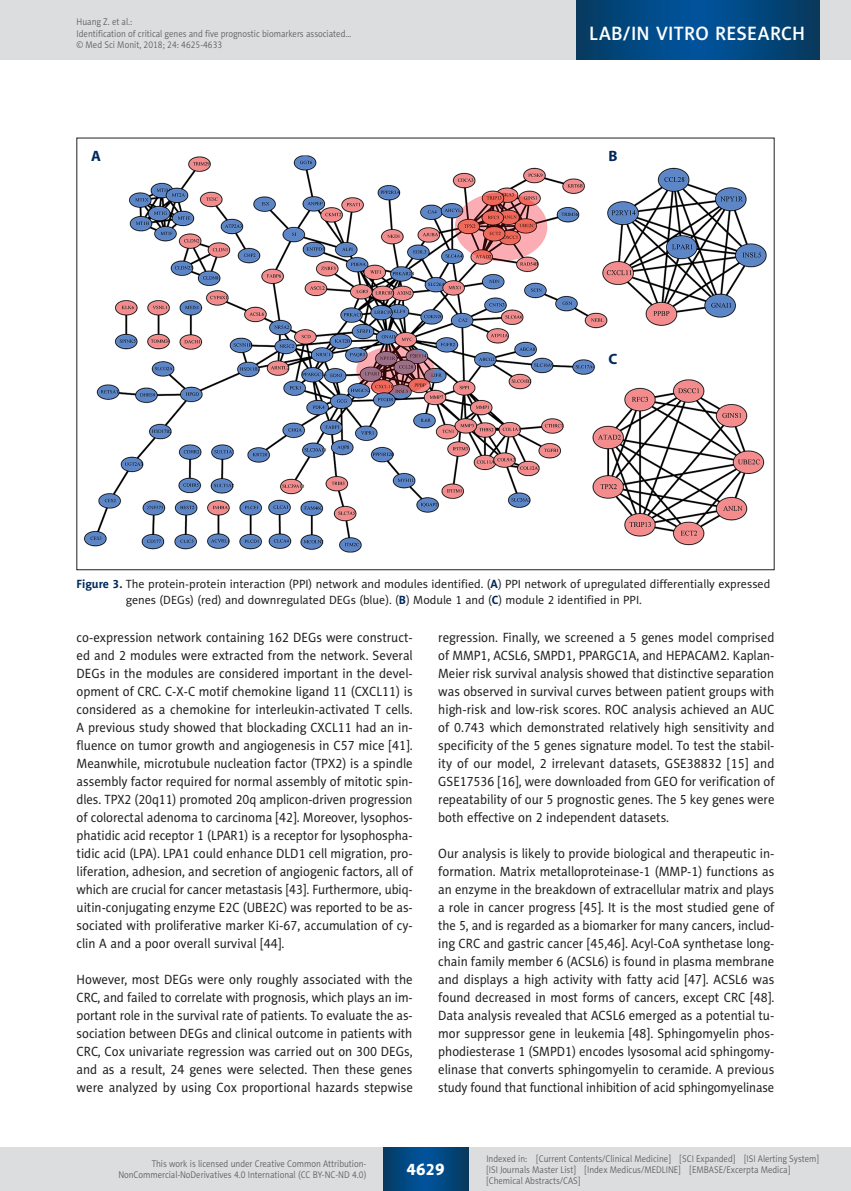
<style>
.page{position:relative;width:851px;height:1191px;background:#fff}
.page>*{position:absolute;margin:0;border:0;box-sizing:border-box;transform-origin:0 0}
.t1{font:19.5px "Naomi Sans EFN Medium";letter-spacing:.01em;color:#fff}
.t2{font:16.5px "Naomi Sans EFN Heavy";color:#fff}
.t3{font:700 15px "Myriad Pro";color:#00295c}
.MSM_Body{font:13.5px/18px "Naomi Sans EFN";color:#231f20;text-align:justify;scale:.95 1}
.MSM_Rycina_tytul{font:12px/15.8px "Naomi Sans EFN";color:#231f20}
.t4{font:9.75px/11.2px "Naomi Sans EFN Light";color:#57585a;scale:.9 1}
.s1{font-weight:700;color:#00295c}
</style>
<div class="page">
<img style="left:84px;top:155px;width:683px;height:398px">
<div style="left:0;top:1148px;width:850px;height:43px;background:#dcdddf"></div>
<svg style="left:383px;top:1147px;width:85px;height:43px;background:#02477e"></svg>
<div style="left:0;top:0;width:850px;height:60px;background:#dcdddf"></div>
<svg style="left:576px;top:0;width:243px;height:60px;background:#02477e"></svg>
<p class="t4" style="left:77px;top:16px;width:306px">Huang Z. et al.:<br>Identification of critical genes and five prognostic biomarkers associated… © Med Sci Monit, 2018; 24: 4625-4633</p>
<h1 class="t1" style="left:589px;top:22px;width:217px">LAB/IN VITRO RESEARCH</h1>
<p class="t3" style="left:91px;top:147px;width:11px">A</p>
<p class="t3" style="left:608px;top:147px;width:11px">B</p>
<p class="t3" style="left:608px;top:349px;width:10px">C</p>
<p class="MSM_Rycina_tytul" style="left:126px;top:576px;width:646px;text-indent:-49px"><span class="s1">Figure 3.</span> The protein-protein interaction (PPI) network and modules identified. (<span class="s1">A</span>) PPI network of upregulated differentially expressed genes (DEGs) (red) and downregulated DEGs (blue). (<span class="s1">B</span>) Module 1 and (<span class="s1">C</span>) module 2 identified in PPI.</p>
<p class="MSM_Body" style="left:77px;top:628px;width:355px">co-expression network containing 162 DEGs were construct&shy;ed and 2 modules were extracted from the network. Several DEGs in the modules are considered important in the devel&shy;opment of CRC. C-X-C motif chemokine ligand 11 (CXCL11) is considered as a chemokine for interleukin-activated T cells.<br>A previous study showed that blockading CXCL11 had an in&shy;fluence on tumor growth and angiogenesis in C57 mice [41].<br>Meanwhile, microtubule nucleation factor (TPX2) is a spindle assembly factor required for normal assembly of mitotic spin&shy;dles. TPX2 (20q11) promoted 20q amplicon-driven progression of colorectal adenoma to carcinoma [42]. Moreover, lysophos&shy;phatidic acid receptor 1 (LPAR1) is a receptor for lysophospha&shy;tidic acid (LPA). LPA1 could enhance DLD1 cell migration, pro&shy;liferation, adhesion, and secretion of angiogenic factors, all of which are crucial for cancer metastasis [43]. Furthermore, ubiq&shy;uitin-conjugating enzyme E2C (UBE2C) was reported to be as&shy;sociated with proliferative marker Ki-67, accumulation of cy&shy;clin A and a poor overall survival [44].</p>
<p class="MSM_Body" style="left:77px;top:970px;width:355px">However, most DEGs were only roughly associated with the CRC, and failed to correlate with prognosis, which plays an im&shy;portant role in the survival rate of patients. To evaluate the as&shy;sociation between DEGs and clinical outcome in patients with CRC, Cox univariate regression was carried out on 300 DEGs, and as a result, 24 genes were selected. Then these genes were analyzed by using Cox proportional hazards stepwise</p>
<p class="MSM_Body" style="left:438px;top:628px;width:355px">regression. Finally, we screened a 5 genes model comprised of MMP1, ACSL6, SMPD1, PPARGC1A, and HEPACAM2. Kaplan-Meier risk survival analysis showed that distinctive separation was observed in survival curves between patient groups with high-risk and low-risk scores. ROC analysis achieved an AUC of 0.743 which demonstrated relatively high sensitivity and specificity of the 5 genes signature model. To test the stabil&shy;ity of our model, 2 irrelevant datasets, GSE38832 [15] and GSE17536 [16], were downloaded from GEO for verification of repeatability of our 5 prognostic genes. The 5 key genes were both effective on 2 independent datasets.</p>
<p class="MSM_Body" style="left:438px;top:844px;width:355px">Our analysis is likely to provide biological and therapeutic in&shy;formation. Matrix metalloproteinase-1 (MMP-1) functions as an enzyme in the breakdown of extracellular matrix and plays a role in cancer progress [45]. It is the most studied gene of the 5, and is regarded as a biomarker for many cancers, includ&shy;ing CRC and gastric cancer [45,46]. Acyl-CoA synthetase long&shy;chain family member 6 (ACSL6) is found in plasma membrane and displays a high activity with fatty acid [47]. ACSL6 was found decreased in most forms of cancers, except CRC [48].<br>Data analysis revealed that ACSL6 emerged as a potential tu&shy;mor suppressor gene in leukemia [48]. Sphingomyelin phos&shy;phodiesterase 1 (SMPD1) encodes lysosomal acid sphingomy&shy;elinase that converts sphingomyelin to ceramide. A previous study found that functional inhibition of acid sphingomyelinase</p>
<p class="t4" style="left:118px;top:1158px;width:277px;text-align:right">This work is licensed under Creative Common Attribution-<br>NonCommercial-NoDerivatives 4.0 International (CC BY-NC-ND 4.0)</p>
<p class="t2" style="left:406px;top:1159px;width:40px">4629</p>
<p class="t4" style="left:486px;top:1152px;width:371px">Indexed in: [Current Contents/Clinical Medicine] [SCI Expanded] [ISI Alerting System] [ISI Journals Master List] [Index Medicus/MEDLINE] [EMBASE/Excerpta Medica] [Chemical Abstracts/CAS]</p>
</div>
